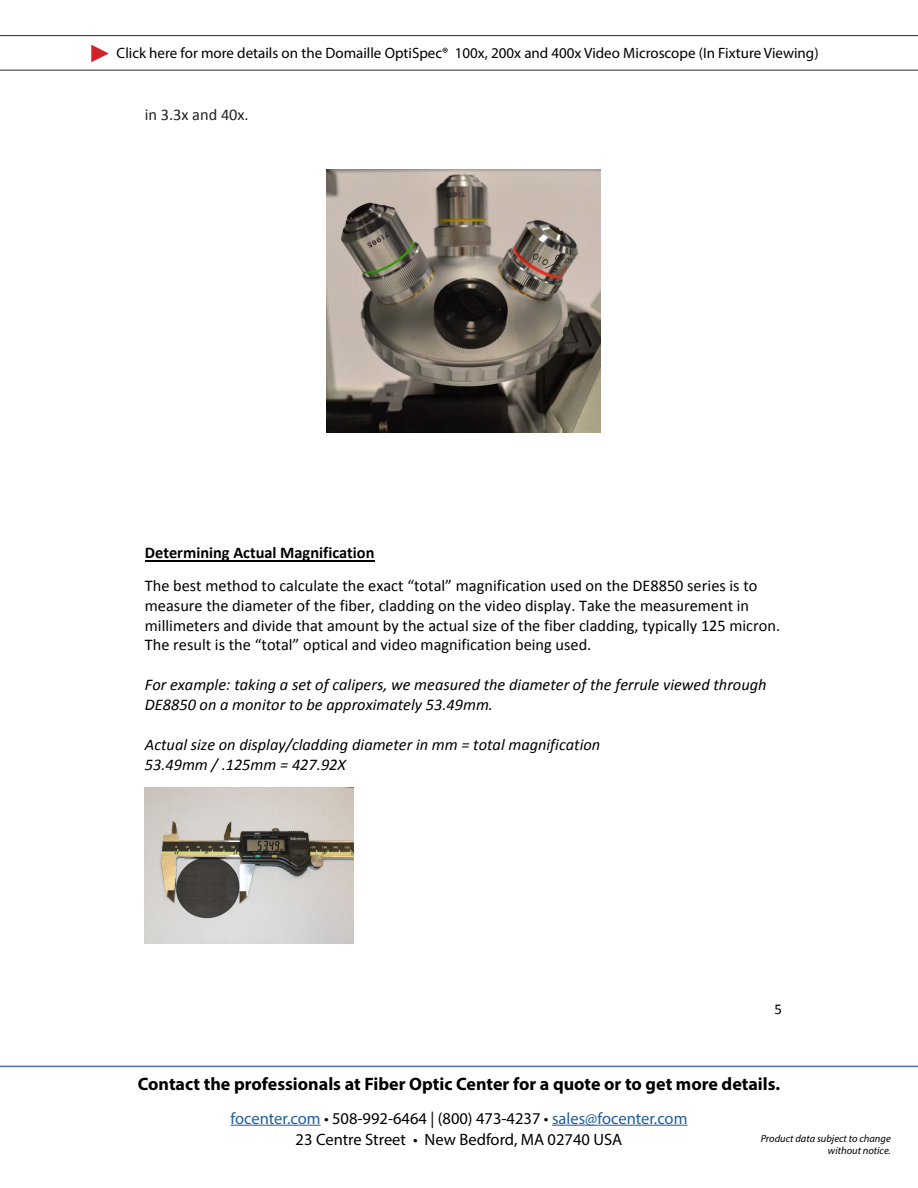
<style>
.page{position:relative;width:918px;height:1188px;background:#fff}
.page>*{position:absolute;margin:0;border:0;box-sizing:border-box;transform-origin:0 0}
.t1{font:700 18px "Myriad Pro";color:#000}
.t2{font:16.5px "Myriad Pro";color:#215e9e}
.t3{font:16.5px "Myriad Pro";color:#000}
.t4{font:16.35px/20px "Calibri";color:#000}
.t5{font:italic 16.35px/20px "Calibri";color:#000}
.t6{font:700 16.35px "Calibri";color:#000}
.t7{font:16.35px "Calibri";color:#221e1f}
.t8{font:15px "Myriad Pro";color:#000}
.t9{font:15px "Calibri";color:#000}
.t10{font:italic 10.5px/12.6px "Myriad Pro";color:#000;text-align:right}
.s1{color:#000}
</style>
<div class="page">
<hr style="left:231px;top:1125px;width:90px;height:1px;background:#215e9e">
<hr style="left:552px;top:1125px;width:135px;height:1px;background:#215e9e">
<hr style="left:0;top:1066px;width:918px;height:1px;background:#4f70a8">
<hr style="left:0;top:70px;width:918px;height:1px;background:#262626">
<svg style="left:91px;top:45px;width:18px;height:17px"></svg>
<hr style="left:0;top:35px;width:918px;height:1px;background:#262626">
<hr style="left:145px;top:560px;width:229px;height:1px;background:#000">
<img style="left:327px;top:169px;width:273px;height:264px">
<img style="left:145px;top:787px;width:209px;height:156px">
<p class="t8" style="left:117px;top:44px;width:703px">Click here for more details on the Domaille OptiSpec® 100x, 200x and 400x Video Microscope (In Fixture Viewing)</p>
<p class="t7" style="left:145px;top:105px;width:105px">in 3.3x and 40x.</p>
<p class="t6" style="left:145px;top:542px;width:231px">Determining Actual Magnification</p>
<p class="t4" style="left:145px;top:575px;width:637px">The best method to calculate the exact “total” magnification used on the DE8850 series is to measure the diameter of the fiber, cladding on the video display. Take the measurement in millimeters and divide that amount by the actual size of the fiber cladding, typically 125 micron.<br>The result is the “total” optical and video magnification being used.</p>
<p class="t5" style="left:145px;top:674px;width:623px">For example: taking a set of calipers, we measured the diameter of the ferrule viewed through<br>DE8850 on a monitor to be approximately 53.49mm.</p>
<p class="t5" style="left:145px;top:734px;width:457px">Actual size on display/cladding diameter in mm = total magnification<br>53.49mm / .125mm = 427.92X</p>
<p class="t9" style="left:775px;top:1000px;width:9px">5</p>
<p class="t1" style="left:138px;top:1072px;width:644px">Contact the professionals at Fiber Optic Center for a quote or to get more details.</p>
<p class="t2" style="left:231px;top:1108px;width:458px">focenter.com <span class="s1">• 508-992-6464 | (800) 473-4237 •</span> sales@focenter.com</p>
<p class="t3" style="left:296px;top:1129px;width:328px">23 Centre Street • New Bedford, MA 02740 USA</p>
<p class="t10" style="left:761px;top:1132px;width:132px">Product data subject to change without notice.</p>
</div>
